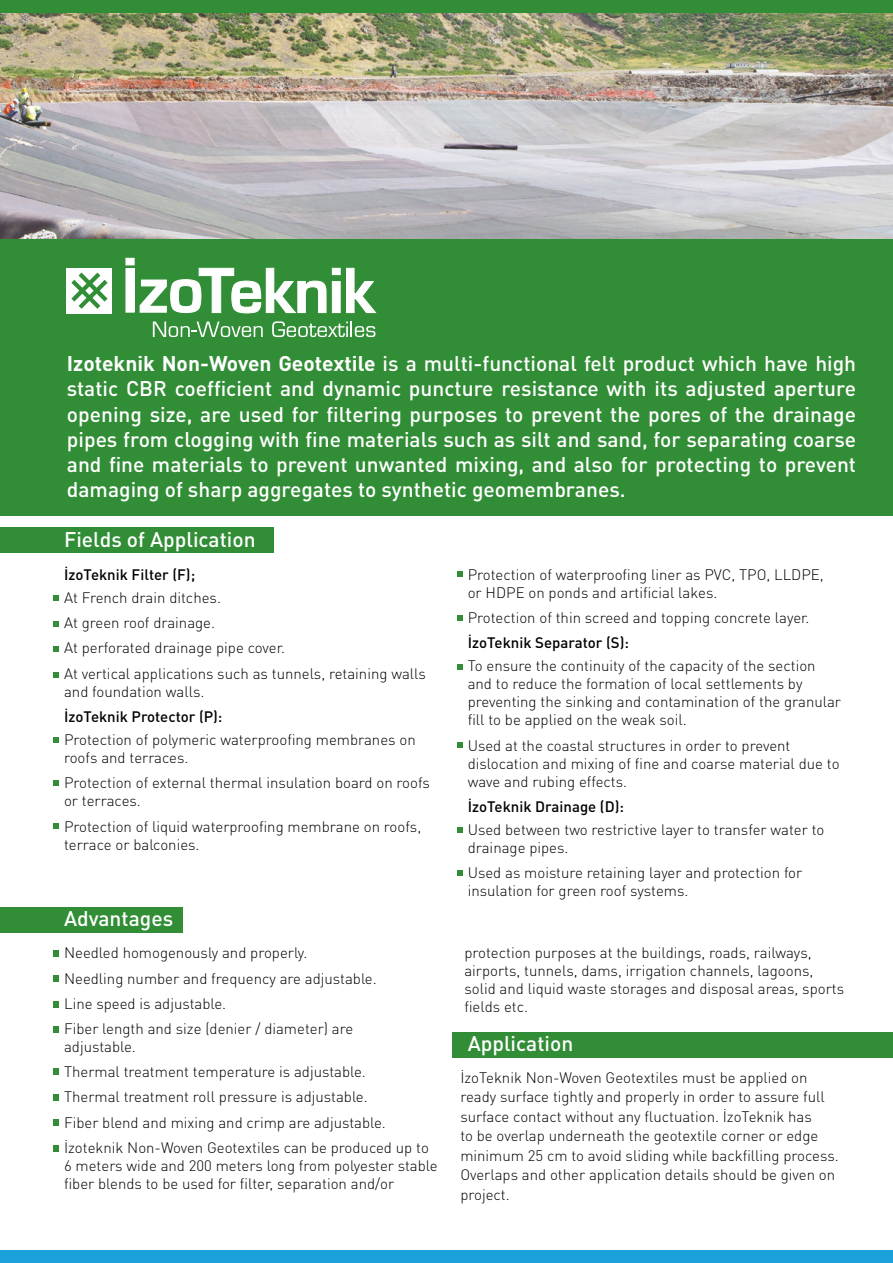
<style>
.page{position:relative;width:893px;height:1263px;background:#fff}
.page>*{position:absolute;margin:0;border:0;box-sizing:border-box;transform-origin:0 0}
.t1{font:500 21px/25.2px "DIN Pro";color:#fff;text-align:justify}
.t2{font:300 15px/18px "DIN Pro";color:#000}
.t3{font:500 15px "DIN Pro";color:#000}
.s1{font-weight:700}
</style>
<div class="page">
<img style="left:0;top:13px;width:893px;height:227px">
<div style="left:0;top:0;width:893px;height:13px;background:#328e36"></div>
<div style="left:0;top:1250px;width:893px;height:13px;background:#1ba2dd"></div>
<div style="left:0;top:240px;width:893px;height:276px;background:#328e36"></div>
<div style="left:67px;top:268px;width:45px;height:45px;background:#fff"></div>
<svg style="left:71px;top:273px;width:37px;height:36px"></svg>
<svg style="left:139px;top:267px;width:238px;height:47px"></svg>
<svg style="left:153px;top:322px;width:110px;height:15px"></svg>
<svg style="left:272px;top:321px;width:103px;height:16px"></svg>
<div style="left:125px;top:258px;width:10px;height:7px;background:#fff;border:1px solid #fff"></div>
<div style="left:126px;top:269px;width:8px;height:43px;background:#fff"></div>
<div style="left:125px;top:268px;width:10px;height:45px;border:1px solid #fff"></div>
<div style="left:0;top:527px;width:274px;height:25px;background:#328e36"></div>
<div style="left:0;top:907px;width:182px;height:25px;background:#328e36"></div>
<svg style="left:53px;top:737px;width:6px;height:6px"></svg>
<svg style="left:53px;top:621px;width:6px;height:6px"></svg>
<svg style="left:53px;top:646px;width:6px;height:6px"></svg>
<svg style="left:53px;top:672px;width:6px;height:6px"></svg>
<svg style="left:53px;top:823px;width:6px;height:6px"></svg>
<svg style="left:53px;top:595px;width:6px;height:6px"></svg>
<svg style="left:53px;top:780px;width:6px;height:6px"></svg>
<svg style="left:457px;top:571px;width:6px;height:6px"></svg>
<svg style="left:457px;top:615px;width:6px;height:6px"></svg>
<svg style="left:457px;top:664px;width:6px;height:5px"></svg>
<svg style="left:457px;top:742px;width:6px;height:6px"></svg>
<svg style="left:457px;top:827px;width:6px;height:6px"></svg>
<svg style="left:457px;top:870px;width:6px;height:6px"></svg>
<div style="left:53px;top:975px;width:6px;height:7px;background:#328e36"></div>
<svg style="left:53px;top:1001px;width:6px;height:6px"></svg>
<svg style="left:53px;top:1026px;width:6px;height:6px"></svg>
<svg style="left:53px;top:1068px;width:6px;height:6px"></svg>
<div style="left:53px;top:1094px;width:6px;height:7px;background:#328e36"></div>
<svg style="left:53px;top:1120px;width:6px;height:6px"></svg>
<svg style="left:53px;top:1145px;width:6px;height:6px"></svg>
<svg style="left:53px;top:950px;width:6px;height:6px"></svg>
<div style="left:453px;top:1032px;width:440px;height:25px;background:#328e36"></div>
<p class="t1" style="left:67px;top:350px;width:791px"><span class="s1">Izoteknik Non-Woven Geotextile</span> is a multi-functional felt product which have high static CBR coefficient and dynamic puncture resistance with its adjusted aperture opening size, are used for filtering purposes to prevent the pores of the drainage pipes from clogging with fine materials such as silt and sand, for separating coarse and fine materials to prevent unwanted mixing, and also for protecting to prevent damaging of sharp aggregates to synthetic geomembranes.</p>
<h1 class="t1" style="left:64px;top:526px;width:193px">Fields of Application</h1>
<p class="t3" style="left:64px;top:564px;width:133px">İzoTeknik Filter (F);</p>
<p class="t2" style="left:64px;top:584px;width:363px;line-height:25.2px">At French drain ditches.<br>At green roof drainage.<br>At perforated drainage pipe cover.<br>At vertical applications such as tunnels, retaining walls</p>
<p class="t2" style="left:64px;top:681px;width:142px">and foundation walls.</p>
<p class="t3" style="left:64px;top:706px;width:160px">İzoTeknik Protector (P):</p>
<p class="t2" style="left:64px;top:730px;width:353px">Protection of polymeric waterproofing membranes on roofs and terraces.</p>
<p class="t2" style="left:64px;top:773px;width:367px">Protection of external thermal insulation board on roofs or terraces.</p>
<p class="t2" style="left:64px;top:816px;width:359px">Protection of liquid waterproofing membrane on roofs, terrace or balconies.</p>
<h1 class="t1" style="left:64px;top:905px;width:111px">Advantages</h1>
<p class="t2" style="left:64px;top:940px;width:314px;line-height:25.2px">Needled homogenously and properly.<br>Needling number and frequency are adjustable.<br>Line speed is adjustable.<br>Fiber length and size (denier / diameter) are</p>
<p class="t2" style="left:64px;top:1033px;width:366px;line-height:25.2px">adjustable.<br>Thermal treatment temperature is adjustable.<br>Thermal treatment roll pressure is adjustable.<br>Fiber blend and mixing and crimp are adjustable.<br>İzoteknik Non-Woven Geotextiles can be produced up to</p>
<p class="t2" style="left:64px;top:1156px;width:375px">6 meters wide and 200 meters long from polyester stable fiber blends to be used for filter, separation and/or</p>
<p class="t2" style="left:468px;top:564px;width:358px">Protection of waterproofing liner as PVC, TPO, LLDPE, or HDPE on ponds and artificial lakes.</p>
<p class="t2" style="left:468px;top:608px;width:343px">Protection of thin screed and topping concrete layer.</p>
<p class="t3" style="left:468px;top:632px;width:163px">İzoTeknik Separator (S):</p>
<p class="t2" style="left:468px;top:656px;width:375px">To ensure the continuity of the capacity of the section and to reduce the formation of local settlements by preventing the sinking and contamination of the granular fill to be applied on the weak soil.</p>
<p class="t2" style="left:468px;top:735px;width:373px">Used at the coastal structures in order to prevent dislocation and mixing of fine and coarse material due to wave and rubing effects.</p>
<p class="t3" style="left:468px;top:796px;width:158px">İzoTeknik Drainage (D):</p>
<p class="t2" style="left:468px;top:820px;width:358px">Used between two restrictive layer to transfer water to drainage pipes.</p>
<p class="t2" style="left:468px;top:863px;width:336px">Used as moisture retaining layer and protection for insulation for green roof systems.</p>
<p class="t2" style="left:464px;top:943px;width:381px">protection purposes at the buildings, roads, railways, airports, tunnels, dams, irrigation channels, lagoons, solid and liquid waste storages and disposal areas, sports fields etc.</p>
<h1 class="t1" style="left:468px;top:1030px;width:107px">Application</h1>
<p class="t2" style="left:460px;top:1067px;width:380px;line-height:19.5px">İzoTeknik Non-Woven Geotextiles must be applied on ready surface tightly and properly in order to assure full surface contact without any fluctuation. İzoTeknik has<br>to be overlap underneath the geotextile corner or edge minimum 25 cm to avoid sliding while backfilling process.<br>Overlaps and other application details should be given on project.</p>
</div>
